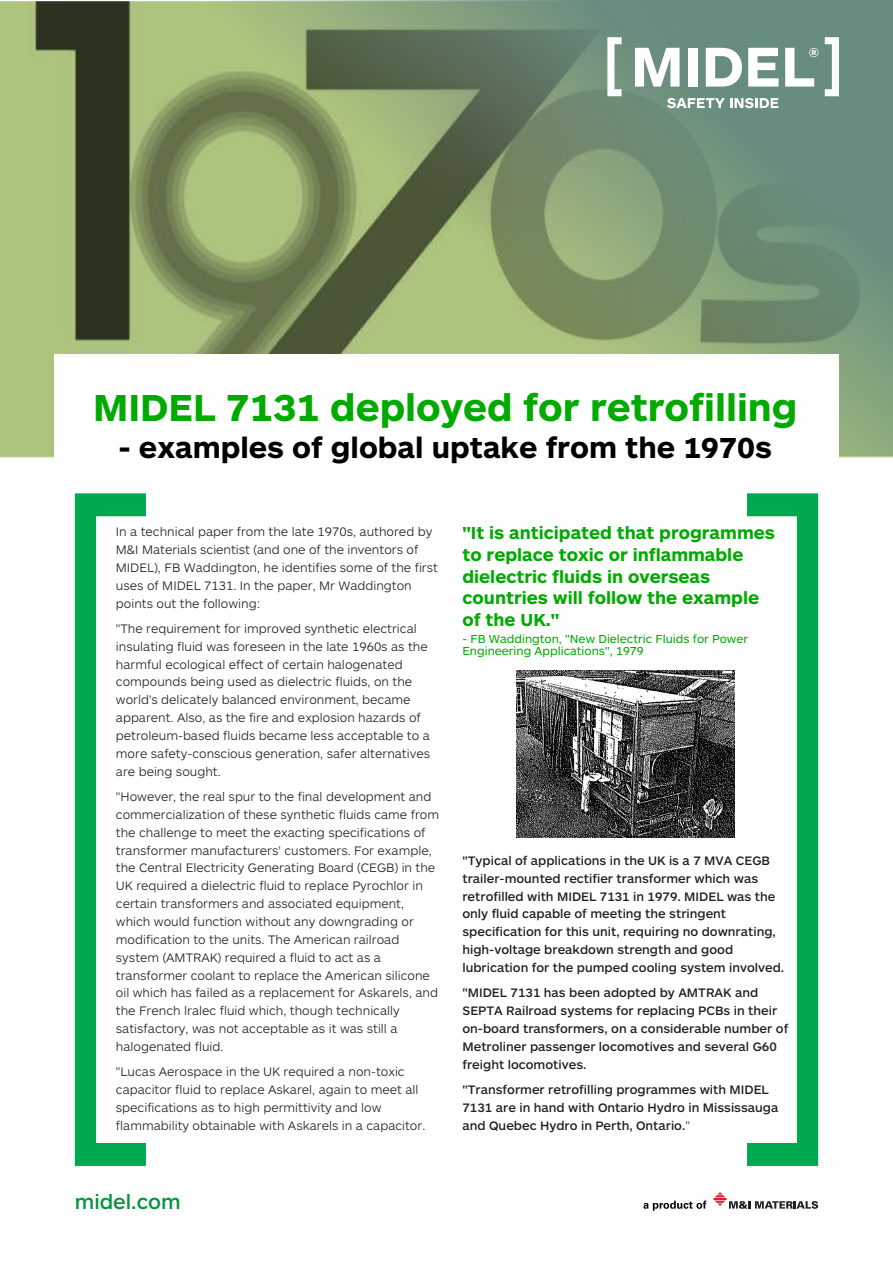
<style>
.page{position:relative;width:893px;height:1263px;background:#fff}
.page>*{position:absolute;margin:0;border:0;box-sizing:border-box;transform-origin:0 0}
.t1{font:700 39px "ARS Maquette Pro";color:#0a0}
.t2{font:700 30px "ARS Maquette Pro";color:#000}
.t3{font:500 21.15px "ARS Maquette Pro";color:#00943d}
.t4{font:700 18px/21.6px "ARS Maquette Pro";color:#0a0}
.t5{font:300 12.75px/17.9px "ARS Maquette Pro";color:#231f20}
.t6{font:500 12.75px/17.9px "ARS Maquette Pro";color:#231f20}
.t7{font:12px/12px "ARS Maquette Pro";color:#0a0}
.s1{font-weight:300}
</style>
<div class="page">
<svg style="left:713px;top:1192px;width:105px;height:17px"></svg>
<svg style="left:643px;top:1200px;width:63px;height:11px"></svg>
<svg style="left:0;top:1px;width:893px;height:455px;background:#7c946a"></svg>
<svg style="left:635px;top:48px;width:45px;height:39px"></svg>
<div style="left:688px;top:48px;width:9px;height:39px;background:#fff"></div>
<svg style="left:706px;top:48px;width:36px;height:39px"></svg>
<svg style="left:748px;top:48px;width:31px;height:39px"></svg>
<svg style="left:785px;top:48px;width:33px;height:39px"></svg>
<svg style="left:667px;top:98px;width:111px;height:10px"></svg>
<svg style="left:607px;top:37px;width:15px;height:59px"></svg>
<svg style="left:825px;top:37px;width:14px;height:59px"></svg>
<div style="left:54px;top:354px;width:785px;height:129px;background:#fff"></div>
<svg style="left:75px;top:493px;width:71px;height:673px"></svg>
<svg style="left:747px;top:493px;width:71px;height:673px"></svg>
<img style="left:516px;top:671px;width:218px;height:167px">
<p class="t1" style="left:93px;top:382px;width:706px">MIDEL 7131 deployed for retrofilling</p>
<p class="t2" style="left:119px;top:428px;width:655px">- examples of global uptake from the 1970s</p>
<p class="t5" style="left:116px;top:522px;width:324px">In a technical paper from the late 1970s, authored by M&amp;I Materials scientist (and one of the inventors of MIDEL), FB Waddington, he identifies some of the first uses of MIDEL 7131. In the paper, Mr Waddington points out the following:</p>
<p class="t5" style="left:116px;top:619px;width:316px">"The requirement for improved synthetic electrical insulating fluid was foreseen in the late 1960s as the harmful ecological effect of certain halogenated compounds being used as dielectric fluids, on the world's delicately balanced environment, became apparent. Also, as the fire and explosion hazards of petroleum-based fluids became less acceptable to a more safety-conscious generation, safer alternatives are being sought.</p>
<p class="t5" style="left:116px;top:787px;width:325px">"However, the real spur to the final development and commercialization of these synthetic fluids came from the challenge to meet the exacting specifications of transformer manufacturers' customers. For example, the Central Electricity Generating Board (CEGB) in the UK required a dielectric fluid to replace Pyrochlor in certain transformers and associated equipment, which would function without any downgrading or modification to the units. The American railroad system (AMTRAK) required a fluid to act as a transformer coolant to replace the American silicone oil which has failed as a replacement for Askarels, and the French lralec fluid which, though technically satisfactory, was not acceptable as it was still a halogenated fluid.</p>
<p class="t5" style="left:116px;top:1062px;width:311px">"Lucas Aerospace in the UK required a non-toxic capacitor fluid to replace Askarel, again to meet all specifications as to high permittivity and low flammability obtainable with Askarels in a capacitor.</p>
<p class="t4" style="left:462px;top:521px;width:314px">"It is anticipated that programmes to replace toxic or inflammable dielectric fluids in overseas countries will follow the example of the UK."</p>
<p class="t7" style="left:462px;top:632px;width:287px">- FB Waddington, "New Dielectric Fluids for Power<br>Engineering Applications", 1979</p>
<p class="t6" style="left:462px;top:851px;width:323px">"Typical of applications in the UK is a 7 MVA CEGB trailer-mounted rectifier transformer which was retrofilled with MIDEL 7131 in 1979. MIDEL was the only fluid capable of meeting the stringent specification for this unit, requiring no downrating, high-voltage breakdown strength and good lubrication for the pumped cooling system involved.</p>
<p class="t6" style="left:462px;top:983px;width:327px">"MIDEL 7131 has been adopted by AMTRAK and SEPTA Railroad systems for replacing PCBs in their on-board transformers, on a considerable number of Metroliner passenger locomotives and several G60 freight locomotives.</p>
<p class="t6" style="left:462px;top:1080px;width:317px">"Transformer retrofilling programmes with MIDEL<br>7131 are in hand with Ontario Hydro in Mississauga and Quebec Hydro in Perth, Ontario.<span class="s1">"</span></p>
<p class="t3" style="left:75px;top:1188px;width:107px">midel.com</p>
</div>
